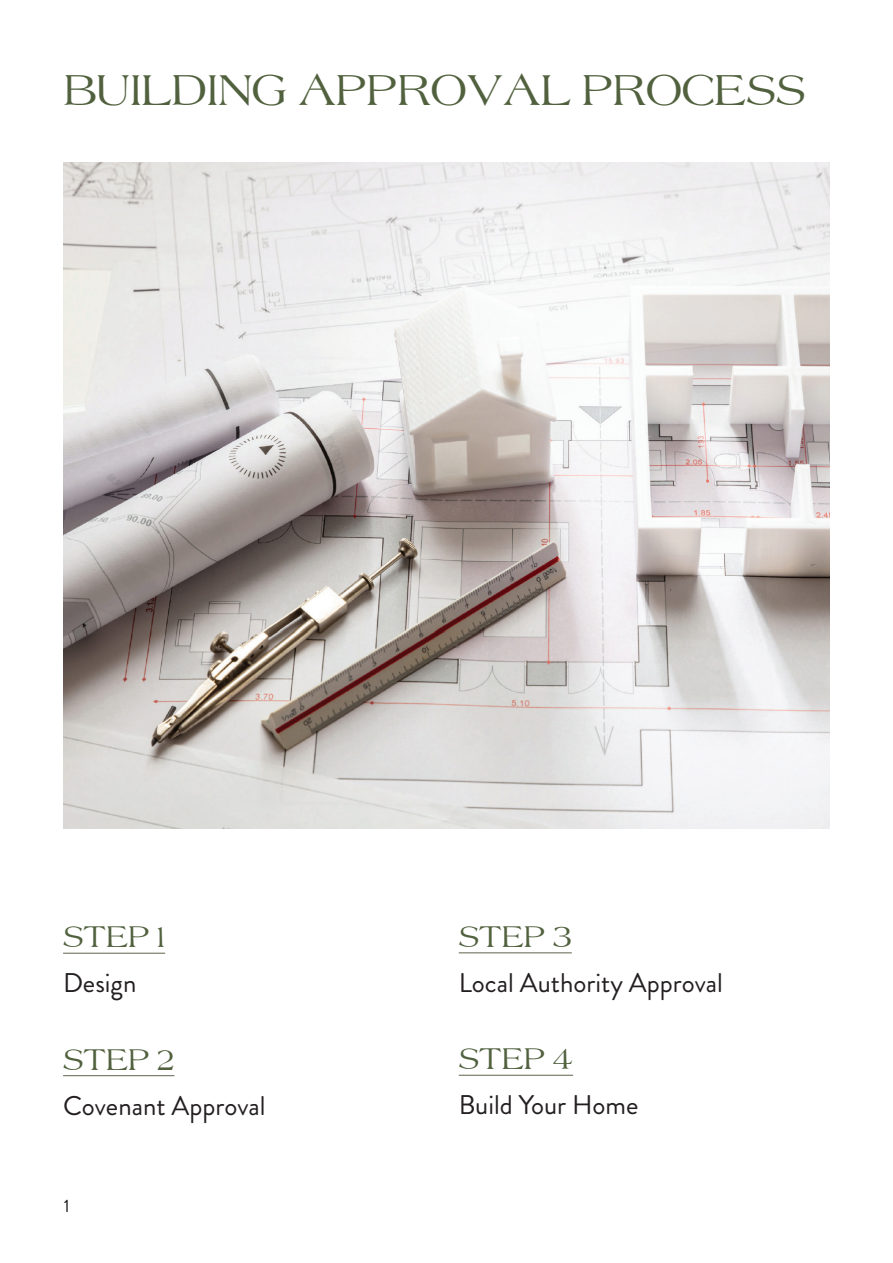
<style>
.page{position:relative;width:893px;height:1263px;background:#fff}
.page>*{position:absolute;margin:0;border:0;box-sizing:border-box;transform-origin:0 0}
.t1{font:39px "Americana";color:#51613e}
.t2{font:27px "Brandon Grotesque";color:#231f20}
.t3{font:27px "Americana";color:#51613e}
.t4{font:18px "Brandon Grotesque";color:#231f20}
</style>
<div class="page">
<img style="left:64px;top:162px;width:765px;height:666px">
<hr style="left:63px;top:953px;width:102px;height:1px;background:#727460">
<hr style="left:63px;top:1075px;width:111px;height:1px;background:#727460">
<hr style="left:459px;top:952px;width:113px;height:1px;background:#727460">
<hr style="left:459px;top:1075px;width:114px;height:1px;background:#727460">
<h1 class="t1" style="left:64px;top:64px;width:743px">BUILDING APPROVAL PROCESS</h1>
<p class="t3" style="left:63px;top:918px;width:104px">STEP 1</p>
<p class="t2" style="left:63px;top:964px;width:75px">Design</p>
<p class="t3" style="left:63px;top:1041px;width:113px">STEP 2</p>
<p class="t2" style="left:63px;top:1087px;width:204px">Covenant Approval</p>
<p class="t4" style="left:64px;top:1193px;width:7px">1</p>
<p class="t3" style="left:459px;top:918px;width:115px">STEP 3</p>
<p class="t2" style="left:459px;top:964px;width:266px">Local Authority Approval</p>
<p class="t3" style="left:459px;top:1041px;width:116px">STEP 4</p>
<p class="t2" style="left:459px;top:1086px;width:181px">Build Your Home</p>
</div>
